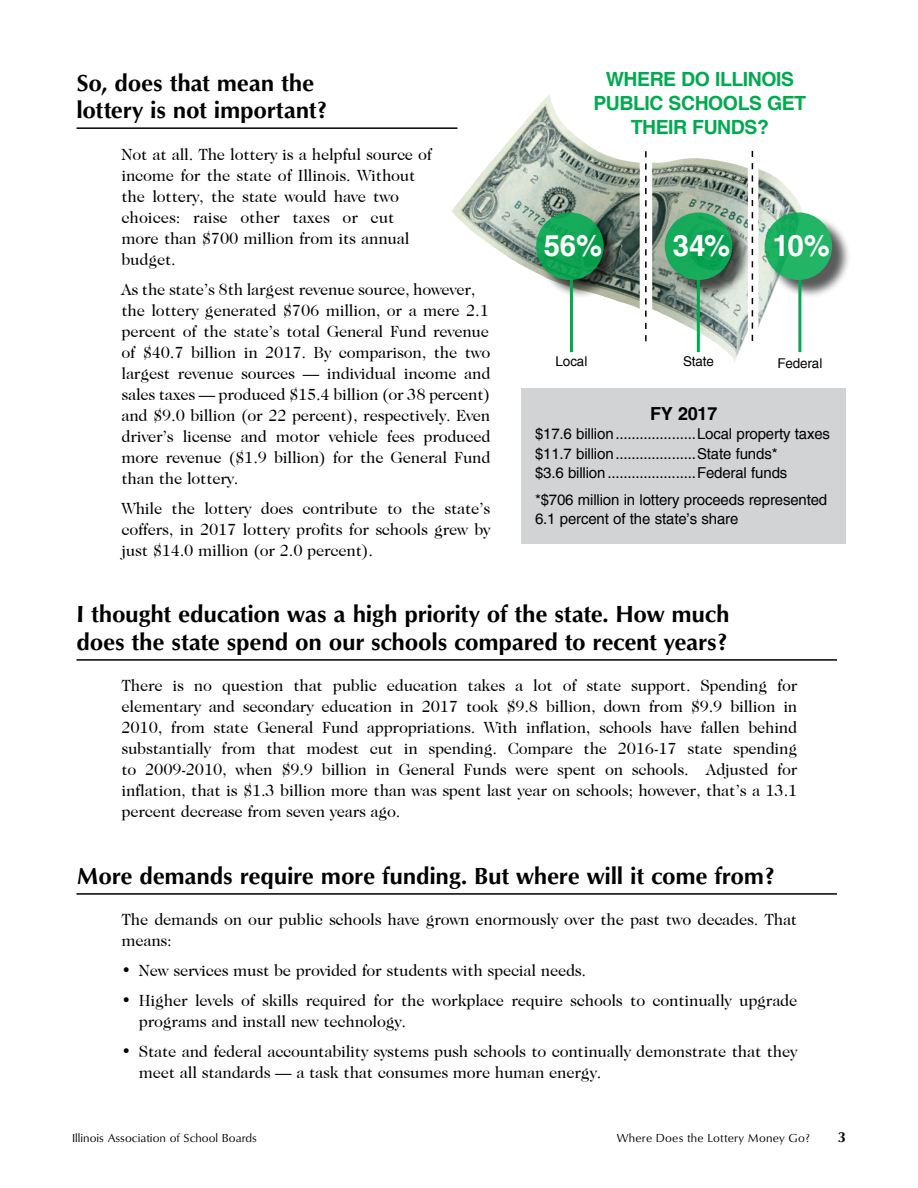
<style>
.page{position:relative;width:918px;height:1188px;background:#fff}
.page>*{position:absolute;margin:0;border:0;box-sizing:border-box;transform-origin:0 0}
.t1{font:700 29.25px "Helvetica";color:#fff}
.t2{font:24px/27.8px "Optimum Bold DTC";letter-spacing:-.01em;color:#000}
.t3{font:700 19.5px/24px "Helvetica";letter-spacing:-.025em;color:#00aa4f;text-align:center}
.t4{font:700 18px "Helvetica";letter-spacing:-.01em;color:#000}
.t5{font:16.5px/21px "Caslon 224 IT Cby BT";letter-spacing:-.015em;color:#000}
.t6{font:15px/19.5px "Helvetica";letter-spacing:-.01em;color:#000}
.t7{font:15px "Optimum Bold DTC";color:#000}
.t8{font:13.5px "Helvetica";letter-spacing:-.01em;color:#000}
.t9{font:12px "Optimum Roman DTC";color:#000}
</style>
<div class="page">
<hr style="left:77px;top:127px;width:381px;height:2px;background:#000">
<hr style="left:77px;top:659px;width:760px;height:2px;background:#000">
<hr style="left:77px;top:893px;width:760px;height:2px;background:#000">
<div style="left:522px;top:388px;width:324px;height:155px;background:#d1d3d4"></div>
<img style="left:452px;top:94px;width:188px;height:215px">
<img style="left:652px;top:158px;width:96px;height:204px">
<img style="left:758px;top:169px;width:44px;height:159px">
<svg style="left:645px;top:151px;width:2px;height:190px"></svg>
<svg style="left:752px;top:151px;width:1px;height:190px"></svg>
<div style="left:538px;top:214px;width:85px;height:85px;background:#000;opacity:.75"></div>
<svg style="left:536px;top:212px;width:68px;height:68px;background:#10a454"></svg>
<div style="left:667px;top:214px;width:84px;height:85px;background:#000;opacity:.75"></div>
<svg style="left:665px;top:212px;width:67px;height:68px;background:#11a757"></svg>
<div style="left:766px;top:214px;width:85px;height:85px;background:#000;opacity:.75"></div>
<svg style="left:765px;top:212px;width:67px;height:68px;background:#1fb163"></svg>
<hr style="left:570px;top:280px;width:3px;height:72px;background:#00aa4f">
<hr style="left:697px;top:280px;width:3px;height:72px;background:#00aa4f">
<hr style="left:798px;top:280px;width:3px;height:72px;background:#00aa4f">
<h2 class="t2" style="left:77px;top:68px;width:252px">So, does that mean the lottery is not important?</h2>
<p class="t5" style="left:122px;top:143px;width:312px">Not at all. The lottery is a helpful source of income for the state of Illinois. Without the lottery, the state would have two choices: raise other taxes or cut more than $700 million from its annual budget.</p>
<p class="t5" style="left:122px;top:278px;width:371px">As the state’s 8th largest revenue source, however, the lottery generated $706 million, or a mere 2.1 percent of the state’s total General Fund revenue of $40.7 billion in 2017. By comparison, the two largest revenue sources — individual income and sales taxes — produced $15.4 billion (or 38 percent) and $9.0 billion (or 22 percent), respectively. Even driver’s license and motor vehicle fees produced more revenue ($1.9 billion) for the General Fund than the lottery.</p>
<p class="t5" style="left:122px;top:497px;width:371px;text-align:justify">While the lottery does contribute to the state’s coffers, in 2017 lottery profits for schools grew by just $14.0 million (or 2.0 percent).</p>
<p class="t3" style="left:593px;top:68px;width:214px">WHERE DO ILLINOIS<br>PUBLIC SCHOOLS GET<br>THEIR FUNDS?</p>
<h1 class="t1" style="left:544px;top:228px;width:60px">56%</h1>
<h1 class="t1" style="left:673px;top:228px;width:59px">34%</h1>
<h1 class="t1" style="left:773px;top:228px;width:58px">10%</h1>
<p class="t8" style="left:556px;top:354px;width:33px">Local</p>
<p class="t8" style="left:683px;top:354px;width:32px">State</p>
<p class="t8" style="left:777px;top:355px;width:46px">Federal</p>
<p class="t4" style="left:650px;top:403px;width:69px">FY 2017</p>
<p class="t6" style="left:535px;top:425px;width:297px">$17.6 billion....................Local property taxes $11.7 billion....................State funds*<br>$3.6 billion......................Federal funds</p>
<p class="t6" style="left:535px;top:490px;width:294px">*$706 million in lottery proceeds represented<br>6.1 percent of the state’s share</p>
<h2 class="t2" style="left:77px;top:600px;width:655px">I thought education was a high priority of the state. How much does the state spend on our schools compared to recent years?</h2>
<p class="t5" style="left:122px;top:675px;width:677px;text-align:justify">There is no question that public education takes a lot of state support. Spending for elementary and secondary education in 2017 took $9.8 billion, down from $9.9 billion in 2010, from state General Fund appropriations. With inflation, schools have fallen behind substantially from that modest cut in spending. Compare the 2016-17 state spending to 2009-2010, when $9.9 billion in General Funds were spent on schools. Adjusted for inflation, that is $1.3 billion more than was spent last year on schools; however, that’s a 13.1 percent decrease from seven years ago.</p>
<h2 class="t2" style="left:77px;top:862px;width:700px">More demands require more funding. But where will it come from?</h2>
<p class="t5" style="left:122px;top:909px;width:677px">The demands on our public schools have grown enormously over the past two decades. That means:</p>
<p class="t5" style="left:122px;top:960px;width:466px">• New services must be provided for students with special needs.</p>
<p class="t5" style="left:139px;top:990px;width:660px;text-indent:-17px">• Higher levels of skills required for the workplace require schools to continually upgrade programs and install new technology.</p>
<p class="t5" style="left:139px;top:1041px;width:660px;text-indent:-17px">• State and federal accountability systems push schools to continually demonstrate that they meet all standards — a task that consumes more human energy.</p>
<p class="t9" style="left:72px;top:1131px;width:187px">Illinois Association of School Boards</p>
<p class="t9" style="left:617px;top:1131px;width:195px">Where Does the Lottery Money Go?</p>
<p class="t7" style="left:838px;top:1129px;width:10px">3</p>
</div>
